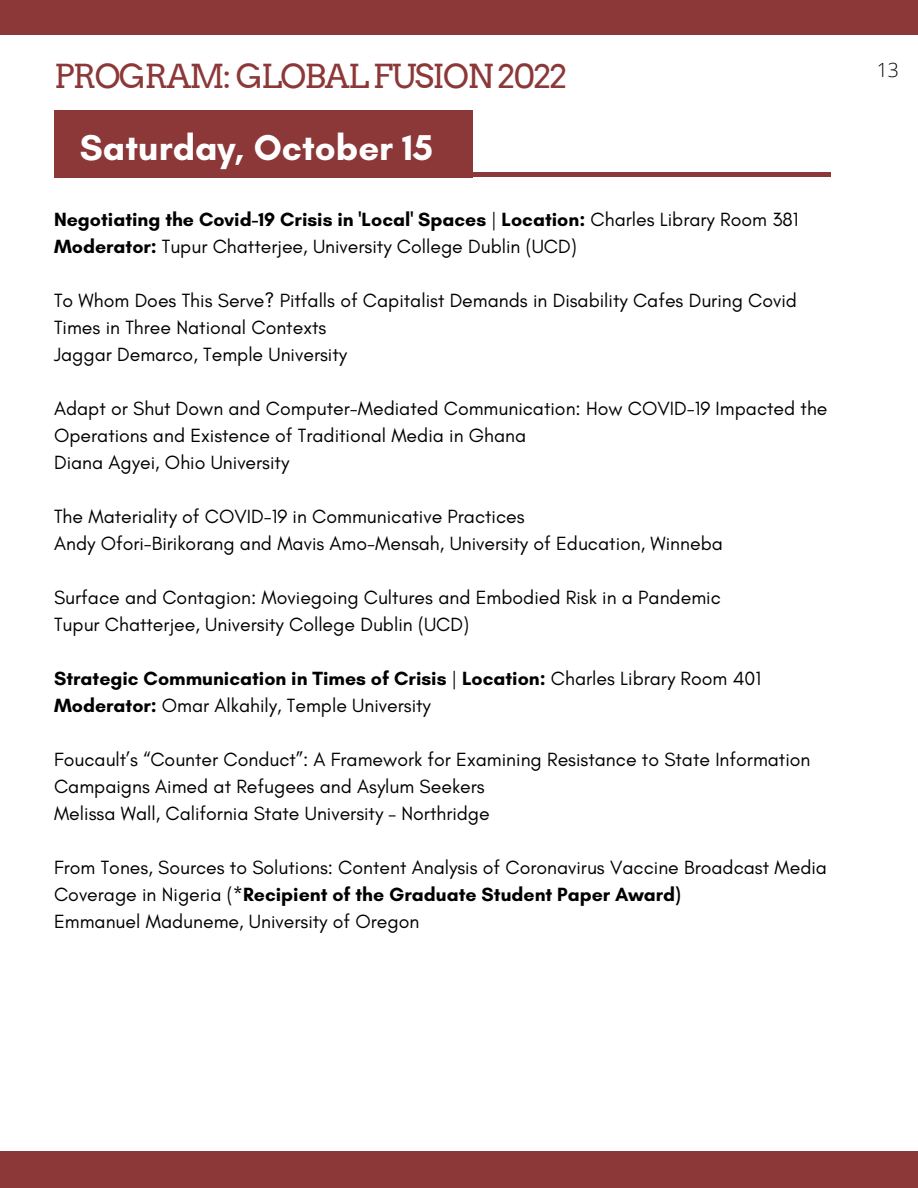
<style>
.page{position:relative;width:918px;height:1188px;background:#fff}
.page>*{position:absolute;margin:0;border:0;box-sizing:border-box;transform-origin:0 0}
.t1{font:700 36.6px "Glacial Indifference";color:#fff}
.t2{font:33px "Arvo";letter-spacing:-.05em;color:#8c3839}
.t3{font:19.5px/27px "Glacial Indifference";color:#000}
.t4{font:700 19.5px/27px "Glacial Indifference";color:#000}
.t5{font:300 19.5px "Open Sans";color:#000}
.s1{font-weight:700}
.s2{font-weight:400}
</style>
<div class="page">
<div style="left:81px;top:172px;width:750px;height:5px;background:#8c3839"></div>
<div style="left:54px;top:110px;width:419px;height:67px;background:#8c3839"></div>
<div style="left:0;top:1151px;width:918px;height:37px;background:#8c3839"></div>
<div style="left:0;top:0;width:918px;height:35px;background:#8c3839"></div>
<h2 class="t2" style="left:54px;top:57px;width:515px">PROGRAM: GLOBAL FUSION 2022</h2>
<h1 class="t1" style="left:80px;top:125px;width:355px">Saturday, October 15</h1>
<p class="t3" style="left:54px;top:206px;width:746px"><span class="s1">Negotiating the Covid-19 Crisis in 'Local' Spaces</span> | <span class="s1">Location:</span> Charles Library Room 381<br><span class="s1">Moderator:</span> Tupur Chatterjee, University College Dublin (UCD)</p>
<p class="t3" style="left:54px;top:287px;width:744px">To Whom Does This Serve? Pitfalls of Capitalist Demands in Disability Cafes During Covid<br>Times in Three National Contexts<br>Jaggar Demarco, Temple University</p>
<p class="t3" style="left:54px;top:395px;width:775px">Adapt or Shut Down and Computer-Mediated Communication: How COVID-19 Impacted the<br>Operations and Existence of Traditional Media in Ghana<br>Diana Agyei, Ohio University</p>
<p class="t3" style="left:54px;top:503px;width:670px">The Materiality of COVID-19 in Communicative Practices<br>Andy Ofori-Birikorang and Mavis Amo-Mensah, University of Education, Winneba</p>
<p class="t3" style="left:54px;top:584px;width:668px">Surface and Contagion: Moviegoing Cultures and Embodied Risk in a Pandemic<br>Tupur Chatterjee, University College Dublin (UCD)</p>
<p class="t4" style="left:54px;top:665px;width:709px">Strategic Communication in Times of Crisis <span class="s2">|</span> Location: <span class="s2">Charles Library Room 401<br></span>Moderator: <span class="s2">Omar Alkahily, Temple University</span></p>
<p class="t3" style="left:54px;top:746px;width:758px">Foucault’s “Counter Conduct”: A Framework for Examining Resistance to State Information<br>Campaigns Aimed at Refugees and Asylum Seekers<br>Melissa Wall, California State University – Northridge</p>
<p class="t3" style="left:54px;top:854px;width:774px">From Tones, Sources to Solutions: Content Analysis of Coronavirus Vaccine Broadcast Media<br>Coverage in Nigeria (*<span class="s1">Recipient of the Graduate Student Paper Award)<br></span>Emmanuel Maduneme, University of Oregon</p>
<p class="t5" style="left:877px;top:56px;width:24px">13</p>
</div>
